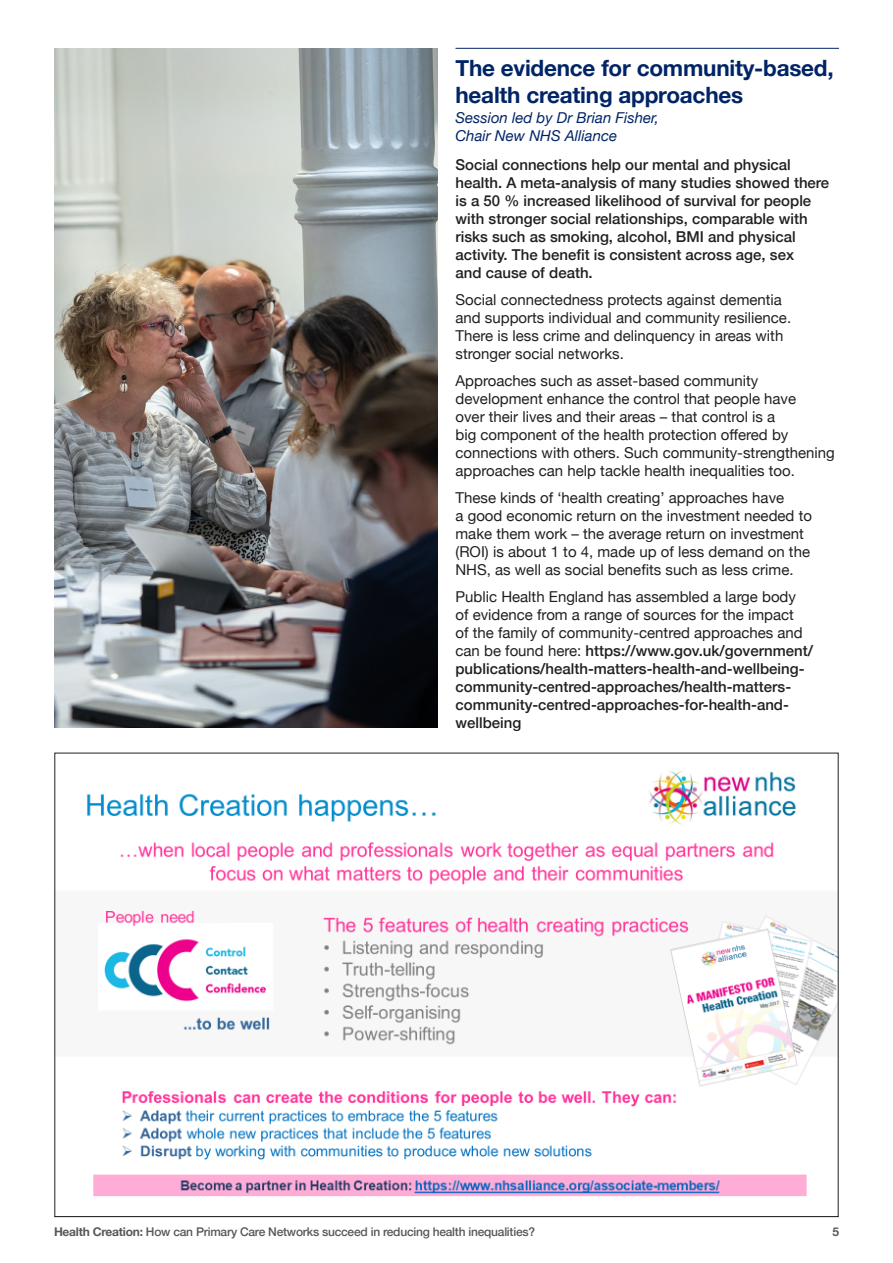
<style>
.page{position:relative;width:893px;height:1263px;background:#fff}
.page>*{position:absolute;margin:0;border:0;box-sizing:border-box;transform-origin:0 0}
.t1{font:700 22.5px/27px "Helvetica Neue";letter-spacing:-.01em;color:#002466}
.t2{font:15px/18px "Helvetica Neue";color:#231f20}
.t3{font:500 15px/18px "Helvetica Neue";color:#231f20}
.t4{font:italic 15px/18px "Helvetica Neue";color:#002466}
.t5{font:500 12px "Helvetica Neue";letter-spacing:-.02em;color:#57585a}
.t6{font:700 12px "Helvetica Neue";color:#57585a}
.s1{font-weight:400}
.s2{font-weight:700}
</style>
<div class="page">
<hr style="left:54px;top:1216px;width:785px;height:1px;background:#a8a9ad">
<hr style="left:455px;top:48px;width:384px;height:1px;background:#002466">
<img style="left:87px;top:771px;width:749px;height:426px">
<img style="left:54px;top:49px;width:383px;height:679px">
<p class="t1" style="left:455px;top:55px;width:380px">The evidence for community-based, health creating approaches</p>
<p class="t4" style="left:455px;top:109px;width:205px">Session led by Dr Brian Fisher,<br>Chair New NHS Alliance</p>
<p class="t3" style="left:455px;top:154px;width:375px">Social connections help our mental and physical health. A meta-analysis of many studies showed there is a 50 % increased likelihood of survival for people with stronger social relationships, comparable with risks such as smoking, alcohol, BMI and physical activity. The benefit is consistent across age, sex<br>and cause of death.</p>
<p class="t2" style="left:455px;top:291px;width:337px">Social connectedness protects against dementia and supports individual and community resilience.<br>There is less crime and delinquency in areas with stronger social networks.</p>
<p class="t2" style="left:455px;top:372px;width:381px">Approaches such as asset-based community development enhance the control that people have<br>over their lives and their areas – that control is a<br>big component of the health protection offered by connections with others. Such community-strengthening approaches can help tackle health inequalities too.</p>
<p class="t2" style="left:455px;top:489px;width:358px">These kinds of ‘health creating’ approaches have<br>a good economic return on the investment needed to make them work – the average return on investment (ROI) is about 1 to 4, made up of less demand on the NHS, as well as social benefits such as less crime.</p>
<p class="t3" style="left:455px;top:586px;width:359px"><span class="s1">Public Health England has assembled a large body<br>of evidence from a range of sources for the impact<br>of the family of community-centred approaches and can be found here:</span> https://www.gov.uk/government/ publications/health-matters-health-and-wellbeing&shy;community-centred-approaches/health-matters&shy;community-centred-approaches-for-health-and&shy;wellbeing</p>
<p class="t5" style="left:54px;top:1222px;width:483px"><span class="s2">Health Creation:</span> How can Primary Care Networks succeed in reducing health inequalities?</p>
<p class="t6" style="left:832px;top:1223px;width:8px">5</p>
</div>
